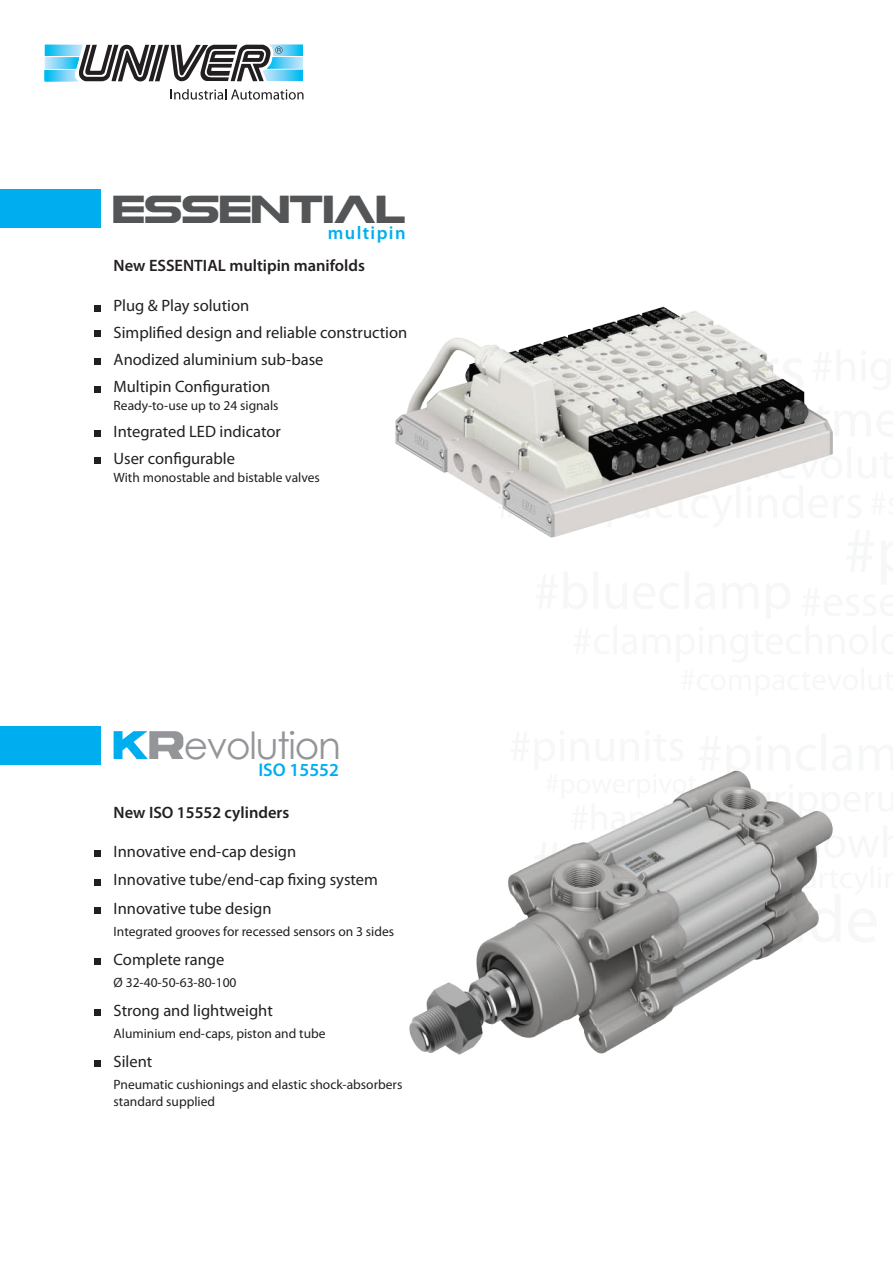
<style>
.page{position:relative;width:893px;height:1263px;background:#fff}
.page>*{position:absolute;margin:0;border:0;box-sizing:border-box;transform-origin:0 0}
.t1{font:37.5px "Century Gothic";letter-spacing:-.035em;color:#939598}
.t2{font:32.55px "Astera";color:#545557}
.t3{font:600 18.45px "Myriad Pro";letter-spacing:.075em;color:#00aeef}
.t4{font:600 18.45px "Myriad Pro";color:#00aeef}
.t5{font:16.5px/27px "Myriad Pro";color:#231f20}
.t6{font:600 16.5px "Myriad Pro";color:#231f20}
.t7{font:13.5px/16.5px "Myriad Pro";color:#231f20}
</style>
<div class="page">
<svg style="left:44px;top:45px;width:260px;height:37px"></svg>
<svg style="left:171px;top:89px;width:132px;height:11px"></svg>
<div style="left:0;top:189px;width:101px;height:38px;background:#00aeef"></div>
<div style="left:0;top:726px;width:101px;height:38px;background:#00aeef"></div>
<div style="left:94px;top:305px;width:7px;height:6px;background:#231f20"></div>
<div style="left:94px;top:331px;width:7px;height:6px;background:#231f20"></div>
<div style="left:94px;top:359px;width:7px;height:6px;background:#231f20"></div>
<div style="left:94px;top:386px;width:7px;height:6px;background:#231f20"></div>
<div style="left:94px;top:431px;width:7px;height:6px;background:#231f20"></div>
<div style="left:94px;top:457px;width:7px;height:7px;background:#231f20"></div>
<div style="left:94px;top:850px;width:7px;height:7px;background:#231f20"></div>
<div style="left:94px;top:879px;width:7px;height:6px;background:#231f20"></div>
<div style="left:94px;top:907px;width:7px;height:7px;background:#231f20"></div>
<div style="left:94px;top:958px;width:7px;height:7px;background:#231f20"></div>
<div style="left:94px;top:1009px;width:7px;height:7px;background:#231f20"></div>
<div style="left:94px;top:1060px;width:7px;height:7px;background:#231f20"></div>
<svg style="left:114px;top:731px;width:69px;height:28px"></svg>
<img style="left:395px;top:306px;width:438px;height:232px">
<img style="left:409px;top:770px;width:424px;height:285px">
<h2 class="t2" style="left:114px;top:195px;width:294px">ESSENTIAL</h2>
<p class="t3" style="left:328px;top:223px;width:79px">multipin</p>
<p class="t6" style="left:114px;top:256px;width:253px">New ESSENTIAL multipin manifolds</p>
<p class="t5" style="left:114px;top:292px;width:295px">Plug &amp; Play solution<br>Simplified design and reliable construction<br>Anodized aluminium sub-base<br>Multipin Configuration</p>
<p class="t7" style="left:114px;top:398px;width:167px">Ready-to-use up to 24 signals</p>
<p class="t5" style="left:114px;top:418px;width:169px">Integrated LED indicator<br>User configurable</p>
<p class="t7" style="left:114px;top:470px;width:208px">With monostable and bistable valves</p>
<h1 class="t1" style="left:184px;top:719px;width:159px">evolution</h1>
<p class="t4" style="left:258px;top:760px;width:82px">ISO 15552</p>
<p class="t6" style="left:114px;top:804px;width:177px">New ISO 15552 cylinders</p>
<p class="t5" style="left:114px;top:837px;width:266px;line-height:28.5px">Innovative end-cap design<br>Innovative tube/end-cap fixing system<br>Innovative tube design</p>
<p class="t7" style="left:114px;top:923px;width:282px">Integrated grooves for recessed sensors on 3 sides</p>
<p class="t5" style="left:114px;top:946px;width:112px">Complete range</p>
<p class="t7" style="left:114px;top:974px;width:124px">Ø 32-40-50-63-80-100</p>
<p class="t5" style="left:114px;top:997px;width:161px">Strong and lightweight</p>
<p class="t7" style="left:114px;top:1025px;width:214px">Aluminium end-caps, piston and tube</p>
<p class="t5" style="left:114px;top:1048px;width:40px">Silent</p>
<p class="t7" style="left:114px;top:1076px;width:290px">Pneumatic cushionings and elastic shock-absorbers standard supplied</p>
</div>
